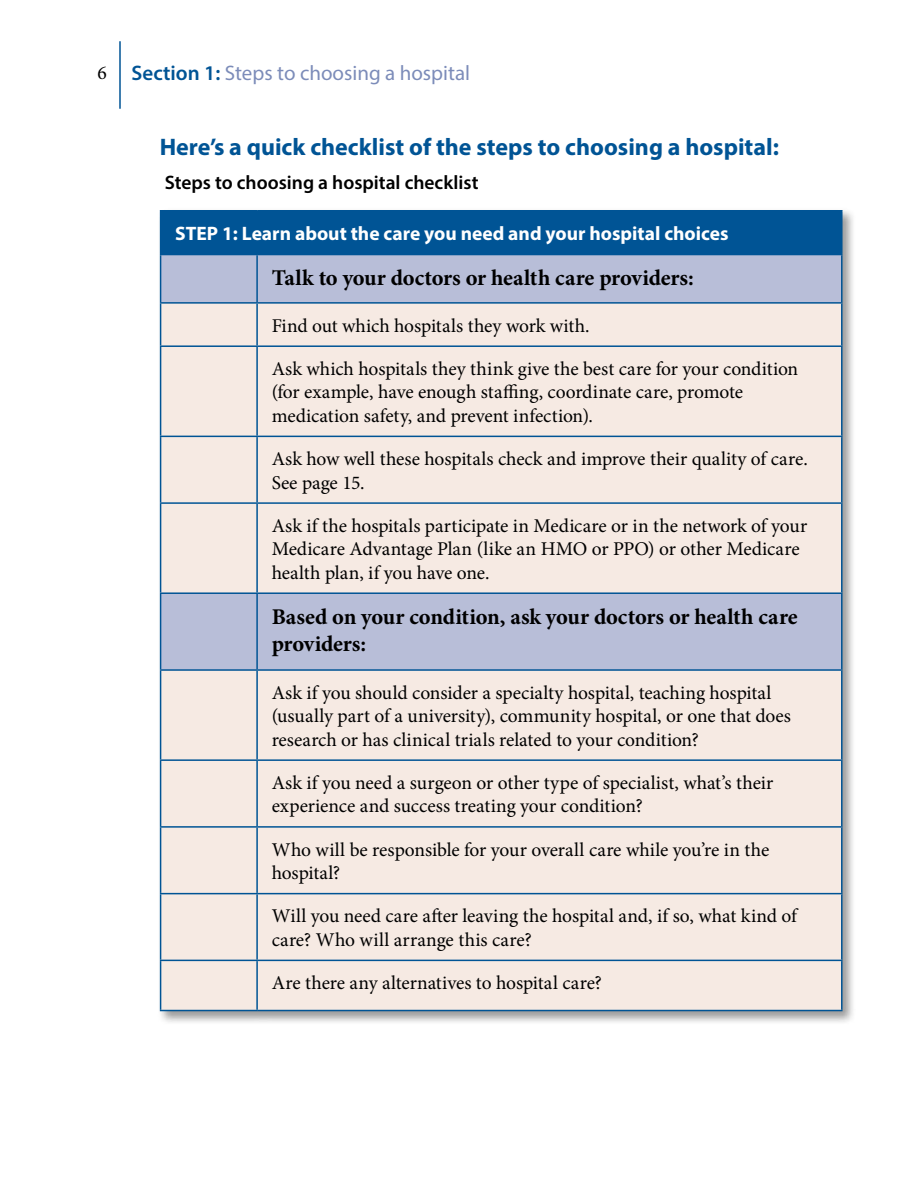
<style>
.page{position:relative;width:918px;height:1188px;background:#fff}
.page>*{position:absolute;margin:0;border:0;box-sizing:border-box;transform-origin:0 0}
.Heading_2{font:700 24px "Myriad Pro";color:#005495}
.Chart_Subhead{font:700 22.5px/27px "Minion Pro";letter-spacing:-.01em;color:#000}
.t1{font:21px "Myriad Pro";color:#7c8cb9}
.Chart_text{font:19.5px/23.4px "Minion Pro";letter-spacing:-.005em;color:#000}
.Chart_Header{font:700 19.5px "Myriad Pro";color:#fff}
.Heading_2-2{font:600 19.5px "Myriad Pro";color:#000}
.s1{font-family:"Minion Pro";font-size:19.5px;color:#000}
.s2{font-weight:600;color:#005495}
</style>
<div class="page">
<hr style="left:119px;top:41px;width:2px;height:68px;background:#005495">
<div style="left:157px;top:207px;width:699px;height:818px;background:#000;opacity:.4"></div>
<div style="left:161px;top:211px;width:681px;height:44px;background:#005495"></div>
<div style="left:161px;top:255px;width:680px;height:47px;background:#b8bed8"></div>
<svg style="left:161px;top:304px;width:680px;height:706px;background:#eee4e1"></svg>
<hr style="left:160px;top:212px;width:1px;height:42px;background:#005495">
<hr style="left:160px;top:210px;width:97px;height:2px;background:#005495">
<hr style="left:257px;top:210px;width:586px;height:2px;background:#005495">
<hr style="left:841px;top:212px;width:2px;height:42px;background:#005495">
<hr style="left:160px;top:255px;width:1px;height:47px;background:#005495">
<hr style="left:160px;top:254px;width:97px;height:1px;background:#005495">
<hr style="left:256px;top:255px;width:2px;height:47px;background:#005495">
<hr style="left:257px;top:254px;width:586px;height:1px;background:#005495">
<hr style="left:841px;top:255px;width:2px;height:47px;background:#005495">
<hr style="left:160px;top:304px;width:1px;height:41px;background:#005495">
<hr style="left:160px;top:302px;width:97px;height:2px;background:#005495">
<hr style="left:256px;top:304px;width:2px;height:41px;background:#005495">
<hr style="left:257px;top:302px;width:586px;height:2px;background:#005495">
<hr style="left:841px;top:304px;width:2px;height:41px;background:#005495">
<hr style="left:160px;top:347px;width:1px;height:89px;background:#005495">
<hr style="left:160px;top:345px;width:97px;height:2px;background:#005495">
<hr style="left:256px;top:347px;width:2px;height:89px;background:#005495">
<hr style="left:257px;top:345px;width:586px;height:2px;background:#005495">
<hr style="left:841px;top:347px;width:2px;height:89px;background:#005495">
<hr style="left:160px;top:437px;width:1px;height:65px;background:#005495">
<hr style="left:160px;top:504px;width:1px;height:88px;background:#005495">
<hr style="left:160px;top:594px;width:1px;height:75px;background:#005495">
<hr style="left:160px;top:671px;width:1px;height:88px;background:#005495">
<hr style="left:160px;top:761px;width:1px;height:65px;background:#005495">
<hr style="left:160px;top:828px;width:1px;height:65px;background:#005495">
<hr style="left:160px;top:894px;width:1px;height:66px;background:#005495">
<hr style="left:160px;top:961px;width:1px;height:49px;background:#005495">
<hr style="left:160px;top:436px;width:97px;height:1px;background:#005495">
<hr style="left:160px;top:502px;width:97px;height:2px;background:#005495">
<hr style="left:160px;top:592px;width:97px;height:2px;background:#005495">
<hr style="left:160px;top:669px;width:97px;height:2px;background:#005495">
<hr style="left:160px;top:759px;width:97px;height:2px;background:#005495">
<hr style="left:160px;top:826px;width:97px;height:2px;background:#005495">
<hr style="left:160px;top:893px;width:97px;height:1px;background:#005495">
<hr style="left:160px;top:960px;width:97px;height:1px;background:#005495">
<hr style="left:160px;top:1010px;width:97px;height:1px;background:#005495">
<hr style="left:256px;top:437px;width:2px;height:65px;background:#005495">
<hr style="left:256px;top:504px;width:2px;height:88px;background:#005495">
<hr style="left:256px;top:594px;width:2px;height:75px;background:#005495">
<hr style="left:256px;top:671px;width:2px;height:88px;background:#005495">
<hr style="left:256px;top:761px;width:2px;height:65px;background:#005495">
<hr style="left:256px;top:828px;width:2px;height:65px;background:#005495">
<hr style="left:256px;top:894px;width:2px;height:66px;background:#005495">
<hr style="left:256px;top:961px;width:2px;height:49px;background:#005495">
<hr style="left:257px;top:436px;width:586px;height:1px;background:#005495">
<hr style="left:841px;top:437px;width:2px;height:65px;background:#005495">
<hr style="left:841px;top:504px;width:2px;height:88px;background:#005495">
<hr style="left:841px;top:594px;width:2px;height:75px;background:#005495">
<hr style="left:841px;top:671px;width:2px;height:88px;background:#005495">
<hr style="left:841px;top:761px;width:2px;height:65px;background:#005495">
<hr style="left:841px;top:828px;width:2px;height:65px;background:#005495">
<hr style="left:841px;top:894px;width:2px;height:66px;background:#005495">
<hr style="left:841px;top:961px;width:2px;height:49px;background:#005495">
<hr style="left:257px;top:502px;width:586px;height:2px;background:#005495">
<hr style="left:257px;top:592px;width:586px;height:2px;background:#005495">
<hr style="left:257px;top:669px;width:586px;height:2px;background:#005495">
<hr style="left:257px;top:759px;width:586px;height:2px;background:#005495">
<hr style="left:257px;top:826px;width:586px;height:2px;background:#005495">
<hr style="left:257px;top:893px;width:586px;height:1px;background:#005495">
<hr style="left:257px;top:960px;width:586px;height:1px;background:#005495">
<hr style="left:257px;top:1010px;width:586px;height:1px;background:#005495">
<p class="t1" style="left:98px;top:60px;width:374px"><span class="s1">6</span> <span class="s2">Section 1:</span> Steps to choosing a hospital</p>
<h2 class="Heading_2" style="left:160px;top:131px;width:621px">Here’s a quick checklist of the steps to choosing a hospital:</h2>
<h2 class="Heading_2-2" style="left:165px;top:170px;width:315px">Steps to choosing a hospital checklist</h2>
<p class="Chart_Header" style="left:175px;top:221px;width:555px">STEP 1: Learn about the care you need and your hospital choices</p>
<p class="Chart_Subhead" style="left:272px;top:265px;width:424px">Talk to your doctors or health care providers:</p>
<p class="Chart_text" style="left:272px;top:314px;width:320px">Find out which hospitals they work with.</p>
<p class="Chart_text" style="left:272px;top:357px;width:528px">Ask which hospitals they think give the best care for your condition (for example, have enough staffing, coordinate care, promote medication safety, and prevent infection).</p>
<p class="Chart_text" style="left:272px;top:447px;width:538px">Ask how well these hospitals check and improve their quality of care.<br>See page 15.</p>
<p class="Chart_text" style="left:272px;top:514px;width:537px">Ask if the hospitals participate in Medicare or in the network of your<br>Medicare Advantage Plan (like an HMO or PPO) or other Medicare health plan, if you have one.</p>
<p class="Chart_Subhead" style="left:272px;top:603px;width:528px">Based on your condition, ask your doctors or health care providers:</p>
<p class="Chart_text" style="left:272px;top:681px;width:521px">Ask if you should consider a specialty hospital, teaching hospital (usually part of a university), community hospital, or one that does research or has clinical trials related to your condition?</p>
<p class="Chart_text" style="left:272px;top:771px;width:503px">Ask if you need a surgeon or other type of specialist, what’s their experience and success treating your condition?</p>
<p class="Chart_text" style="left:272px;top:838px;width:499px">Who will be responsible for your overall care while you’re in the hospital?</p>
<p class="Chart_text" style="left:272px;top:905px;width:527px">Will you need care after leaving the hospital and, if so, what kind of care? Who will arrange this care?</p>
<p class="Chart_text" style="left:272px;top:971px;width:332px">Are there any alternatives to hospital care?</p>
</div>
